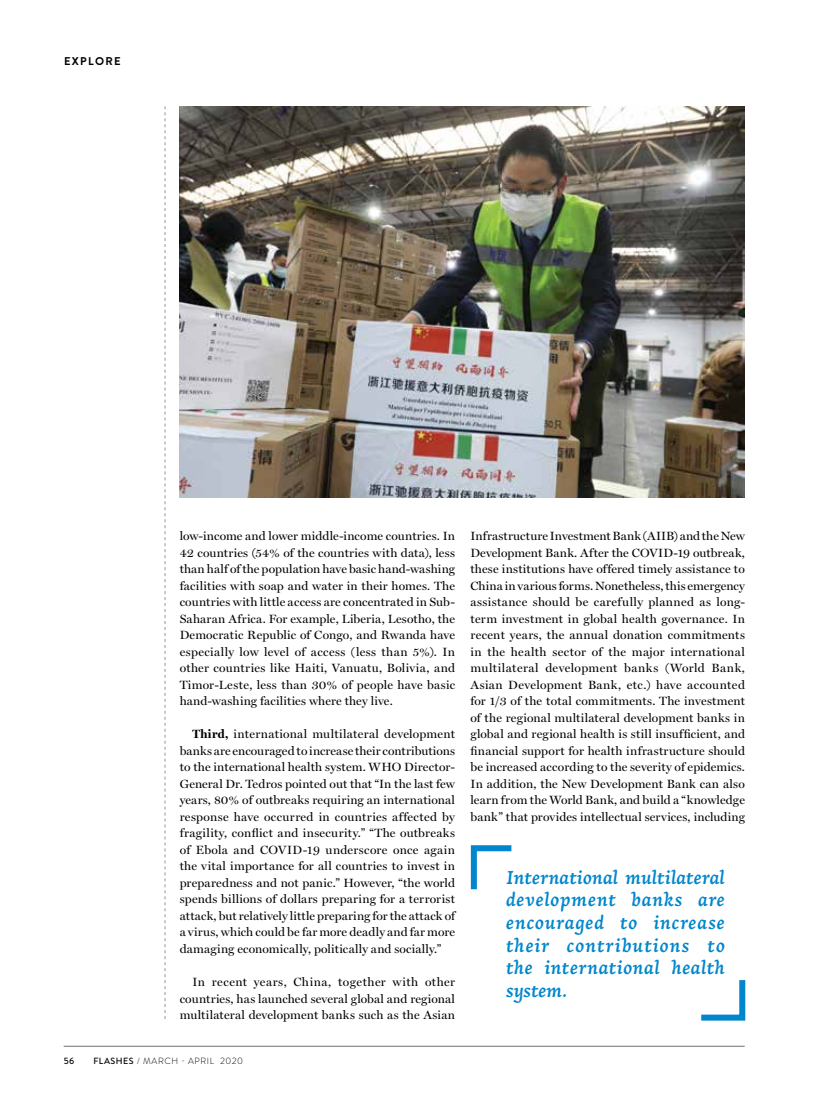
<style>
.page{position:relative;width:830px;height:1106px;background:#fff}
.page>*{position:absolute;margin:0;border:0;box-sizing:border-box;transform-origin:0 0}
.t1{font:italic 600 19.5px/22.5px "Arek";letter-spacing:.03em;color:#0086cc;text-align:justify}
.t2{font:12px/16.5px "Miller Display";letter-spacing:.015em;color:#000;text-align:justify}
.t3{font:700 11.25px "Brandon Text";letter-spacing:.12em;color:#000}
.t4{font:300 9px "Brandon Text";letter-spacing:.07em;color:#000}
.t5{font:500 9px "Brandon Text";color:#000}
.s1{font-weight:700}
.s2{font-weight:500}
</style>
<div class="page">
<hr style="left:64px;top:1046px;width:680px;height:1px;background:#6d6e71">
<svg style="left:164px;top:106px;width:1px;height:913px"></svg>
<img style="left:180px;top:106px;width:564px;height:391px">
<svg style="left:701px;top:980px;width:45px;height:41px"></svg>
<svg style="left:470px;top:845px;width:42px;height:45px"></svg>
<p class="t3" style="left:64px;top:53px;width:58px">EXPLORE</p>
<p class="t2" style="left:179px;top:528px;width:277px">low-income and lower middle-income countries. In 42 countries (54% of the countries with data), less than half of the population have basic hand-washing facilities with soap and water in their homes. The countries with little access are concentrated in Sub-Saharan Africa. For example, Liberia, Lesotho, the Democratic Republic of Congo, and Rwanda have especially low level of access (less than 5%). In other countries like Haiti, Vanuatu, Bolivia, and Timor-Leste, less than 30% of people have basic hand-washing facilities where they live.</p>
<p class="t2" style="left:179px;top:726px;width:277px;text-indent:13px"><span class="s1">Third,</span> international multilateral development banks are encouraged to increase their contributions to the international health system. WHO Director-General Dr. Tedros pointed out that “In the last few years, 80% of outbreaks requiring an international response have occurred in countries affected by fragility, conflict and insecurity.” “The outbreaks of Ebola and COVID-19 underscore once again the vital importance for all countries to invest in preparedness and not panic.” However, “the world spends billions of dollars preparing for a terrorist attack, but relatively little preparing for the attack of a virus, which could be far more deadly and far more damaging economically, politically and socially.”</p>
<p class="t2" style="left:179px;top:973px;width:277px;text-indent:13px">In recent years, China, together with other countries, has launched several global and regional multilateral development banks such as the Asian</p>
<p class="t2" style="left:470px;top:528px;width:276px">Infrastructure Investment Bank (AIIB) and the New Development Bank. After the COVID-19 outbreak, these institutions have offered timely assistance to China in various forms. Nonetheless, this emergency assistance should be carefully planned as long&shy;term investment in global health governance. In recent years, the annual donation commitments in the health sector of the major international multilateral development banks (World Bank, Asian Development Bank, etc.) have accounted for 1/3 of the total commitments. The investment of the regional multilateral development banks in global and regional health is still insufficient, and financial support for health infrastructure should be increased according to the severity of epidemics.<br>In addition, the New Development Bank can also learn from the World Bank, and build a “knowledge bank” that provides intellectual services, including</p>
<h1 class="t1" style="left:506px;top:866px;width:220px">International multilateral development banks are encouraged to increase their contributions to the international health system.</h1>
<p class="t5" style="left:64px;top:1054px;width:12px">56</p>
<p class="t4" style="left:93px;top:1054px;width:151px"><span class="s2">FLASHES</span> / MARCH - APRIL 2020</p>
</div>
